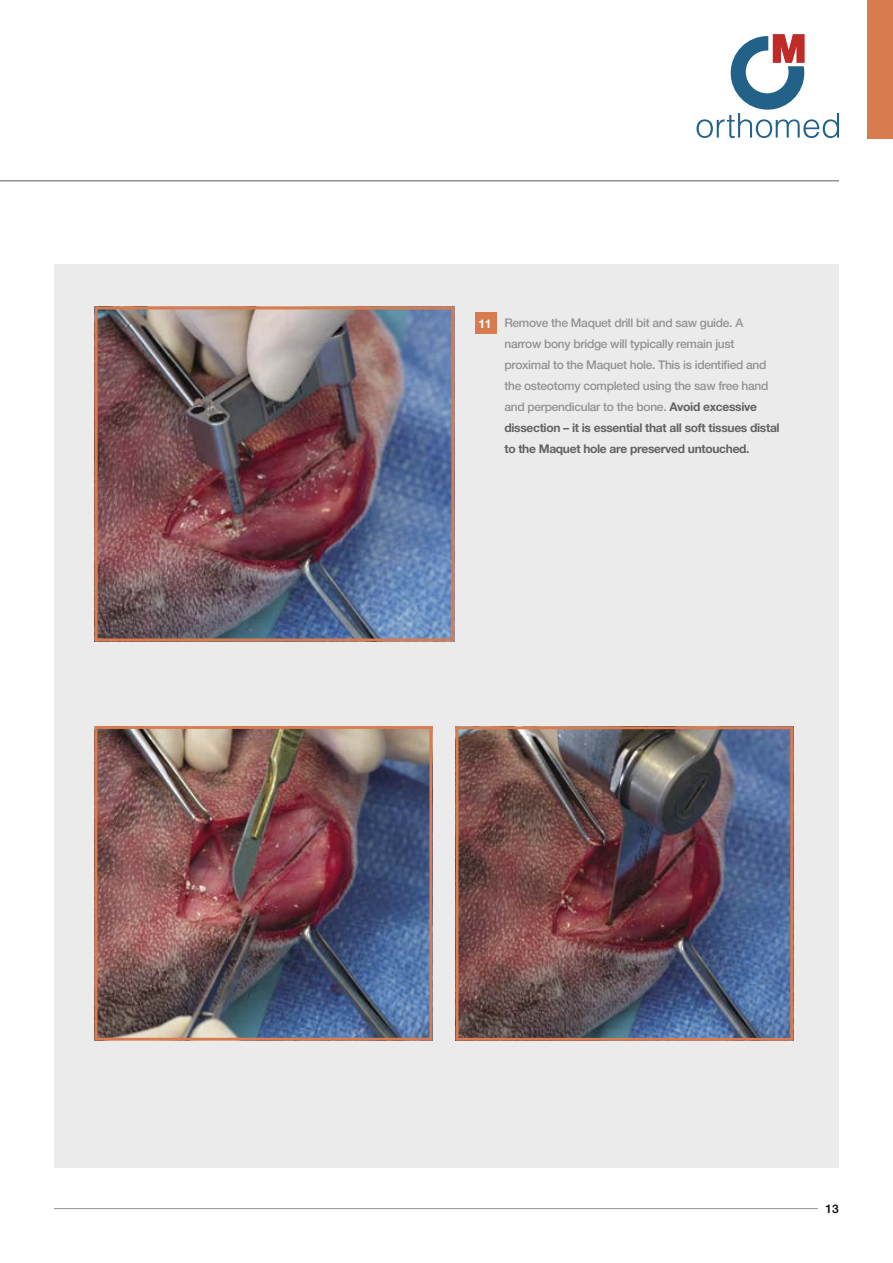
<style>
.page{position:relative;width:893px;height:1263px;background:#fff}
.page>*{position:absolute;margin:0;border:0;box-sizing:border-box;transform-origin:0 0}
.t1{font:500 12px/21px "Helvetica Neue";letter-spacing:-.025em;color:#939393}
.t2{font:500 12px "Helvetica Neue";color:#000}
.t3{font:700 12px "Helvetica Neue";color:#fff}
.s1{font-weight:700;color:#636363}
</style>
<div class="page">
<hr style="left:54px;top:1208px;width:764px;height:1px;background:#939393">
<div style="left:867px;top:0;width:26px;height:138px;background:#d87c50"></div>
<svg style="left:696px;top:34px;width:143px;height:104px"></svg>
<hr style="left:0;top:180px;width:839px;height:2px;background:#939393">
<div style="left:54px;top:264px;width:785px;height:903px;background:#ebebeb"></div>
<div style="left:475px;top:313px;width:21px;height:21px;background:#d87c50"></div>
<img style="left:99px;top:310px;width:351px;height:327px">
<div style="left:95px;top:306px;width:359px;height:335px;border:3px solid #d87c50"></div>
<img style="left:99px;top:730px;width:329px;height:306px">
<div style="left:95px;top:726px;width:337px;height:314px;border:3px solid #d87c50"></div>
<img style="left:460px;top:730px;width:329px;height:307px">
<div style="left:456px;top:726px;width:337px;height:315px;border:3px solid #d87c50"></div>
<p class="t3" style="left:479px;top:316px;width:15px">11</p>
<p class="t1" style="left:504px;top:312px;width:277px">Remove the Maquet drill bit and saw guide. A narrow bony bridge will typically remain just proximal to the Maquet hole. This is identified and the osteotomy completed using the saw free hand and perpendicular to the bone. <span class="s1">Avoid excessive dissection – it is essential that all soft tissues distal to the Maquet hole are preserved untouched.</span></p>
<p class="t2" style="left:826px;top:1202px;width:15px">13</p>
</div>
